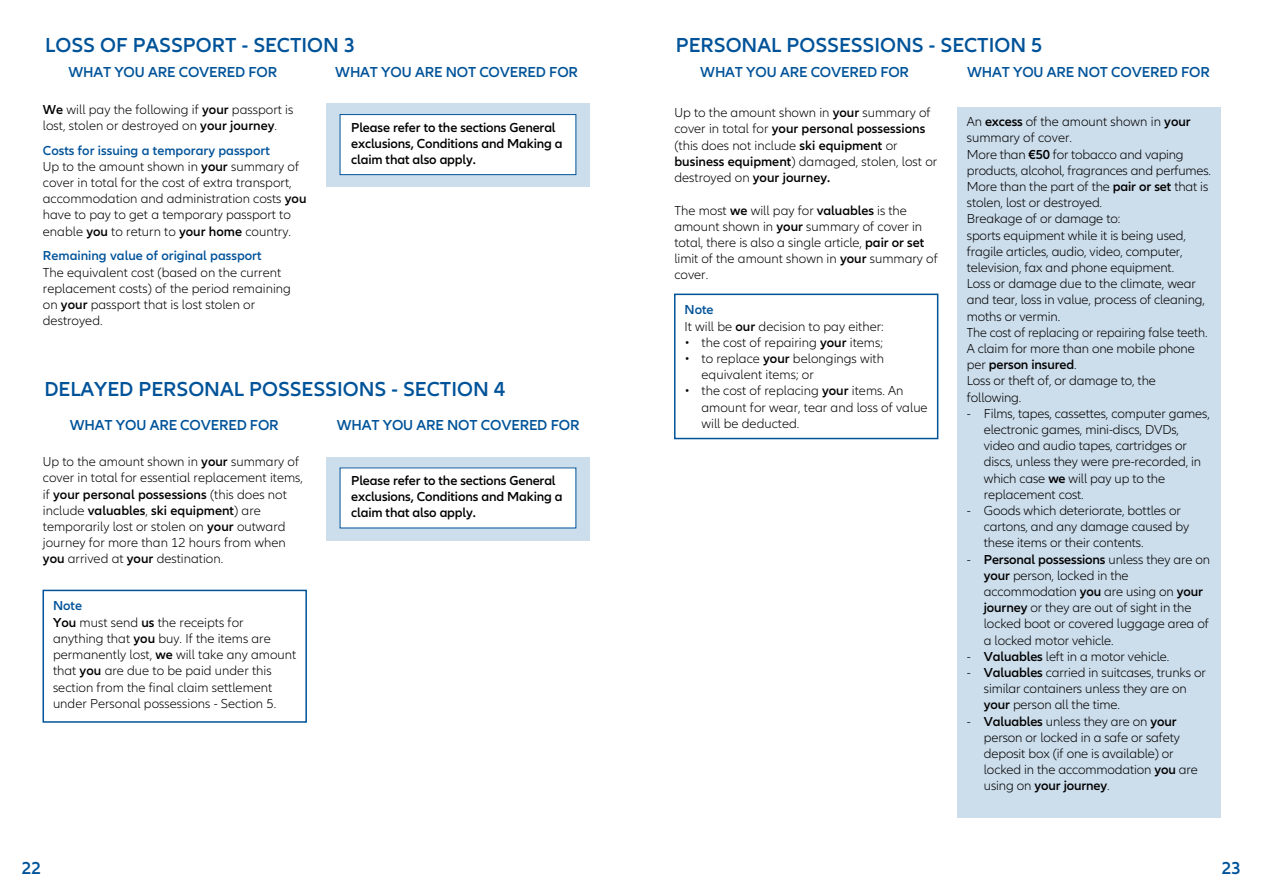
<style>
.page{position:relative;width:1263px;height:893px;background:#fff}
.page>*{position:absolute;margin:0;border:0;box-sizing:border-box;transform-origin:0 0}
.t1{font:600 21px "Allianz Neo";color:#005399}
.t2{font:600 18px "Allianz Neo";color:#005399}
.t3{font:600 15px "Allianz Neo";letter-spacing:-.01em;color:#005399}
.t4{font:300 13.5px/16.2px "Allianz Neo";letter-spacing:-.005em;color:#000}
.t5{font:600 13.5px/16.2px "Allianz Neo";letter-spacing:-.01em;color:#000}
.t6{font:600 13.5px "Allianz Neo";color:#005399}
.s1{font-weight:600}
.s2{font-weight:600;color:#005399}
</style>
<div class="page">
<div style="left:326px;top:103px;width:264px;height:83px;background:#ccddeb"></div>
<div style="left:326px;top:457px;width:264px;height:83px;background:#ccddeb"></div>
<div style="left:43px;top:590px;width:264px;height:133px;border:2px solid #005399"></div>
<div style="left:340px;top:115px;width:236px;height:60px;background:#fff"></div>
<div style="left:340px;top:114px;width:236px;height:61px;border:1px solid #005399"></div>
<div style="left:340px;top:468px;width:236px;height:60px;background:#fff"></div>
<div style="left:958px;top:107px;width:263px;height:710px;background:#ccddeb"></div>
<div style="left:674px;top:294px;width:264px;height:145px;border:2px solid #005399"></div>
<h1 class="t1" style="left:45px;top:32px;width:312px">LOSS OF PASSPORT - SECTION 3</h1>
<h1 class="t1" style="left:676px;top:32px;width:368px">PERSONAL POSSESSIONS - SECTION 5</h1>
<p class="t3" style="left:68px;top:64px;width:210px">WHAT YOU ARE COVERED FOR</p>
<p class="t3" style="left:335px;top:63px;width:244px">WHAT YOU ARE NOT COVERED FOR</p>
<p class="t3" style="left:700px;top:64px;width:210px">WHAT YOU ARE COVERED FOR</p>
<p class="t3" style="left:967px;top:64px;width:244px">WHAT YOU ARE NOT COVERED FOR</p>
<p class="t4" style="left:43px;top:101px;width:252px"><span class="s1">We</span> will pay the following if <span class="s1">your</span> passport is lost, stolen or destroyed on <span class="s1">your journey</span>.</p>
<p class="t4" style="left:43px;top:142px;width:265px"><span class="s2">Costs for issuing a temporary passport<br></span>Up to the amount shown in <span class="s1">your</span> summary of cover in total for the cost of extra transport, accommodation and administration costs <span class="s1">you </span>have to pay to get a temporary passport to enable <span class="s1">you</span> to return to <span class="s1">your home</span> country.</p>
<p class="t6" style="left:43px;top:248px;width:220px">Remaining value of original passport</p>
<p class="t4" style="left:43px;top:264px;width:250px">The equivalent cost (based on the current replacement costs) of the period remaining on <span class="s1">your</span> passport that is lost stolen or destroyed.</p>
<p class="t5" style="left:351px;top:119px;width:213px">Please refer to the sections General exclusions, Conditions and Making a claim that also apply.</p>
<h1 class="t1" style="left:44px;top:377px;width:463px">DELAYED PERSONAL POSSESSIONS - SECTION 4</h1>
<p class="t4" style="left:674px;top:105px;width:264px">Up to the amount shown in <span class="s1">your</span> summary of cover in total for <span class="s1">your personal possessions </span>(this does not include <span class="s1">ski equipment</span> or <span class="s1">business equipment</span>) damaged, stolen, lost or destroyed on <span class="s1">your journey.</span></p>
<p class="t4" style="left:674px;top:202px;width:265px">The most <span class="s1">we</span> will pay for <span class="s1">valuables</span> is the amount shown in <span class="s1">your</span> summary of cover in total, there is also a single article, <span class="s1">pair or set </span>limit of the amount shown in <span class="s1">your</span> summary of cover.</p>
<p class="t4" style="left:684px;top:302px;width:201px"><span class="s2">Note<br></span>It will be <span class="s1">our</span> decision to pay either:</p>
<p class="t4" style="left:684px;top:335px;width:200px">• the cost of repairing <span class="s1">your</span> items;</p>
<p class="t4" style="left:701px;top:351px;width:184px;text-indent:-17px">• to replace <span class="s1">your</span> belongings with equivalent items; or</p>
<p class="t4" style="left:701px;top:383px;width:228px;text-indent:-17px">• the cost of replacing <span class="s1">your</span> items. An amount for wear, tear and loss of value</p>
<p class="t3" style="left:70px;top:416px;width:210px">WHAT YOU ARE COVERED FOR</p>
<p class="t3" style="left:337px;top:416px;width:244px">WHAT YOU ARE NOT COVERED FOR</p>
<p class="t4" style="left:701px;top:416px;width:99px">will be deducted.</p>
<p class="t4" style="left:43px;top:454px;width:262px">Up to the amount shown in <span class="s1">your</span> summary of cover in total for essential replacement items, if <span class="s1">your personal possessions</span> (this does not include <span class="s1">valuables</span>, <span class="s1">ski equipment</span>) are temporarily lost or stolen on <span class="s1">your</span> outward journey for more than 12 hours from when <span class="s1">you</span> arrived at <span class="s1">your</span> destination.</p>
<p class="t4" style="left:53px;top:598px;width:245px"><span class="s2">Note<br></span><span class="s1">You</span> must send <span class="s1">us</span> the receipts for anything that <span class="s1">you</span> buy. If the items are permanently lost, <span class="s1">we</span> will take any amount that <span class="s1">you</span> are due to be paid under this section from the final claim settlement under Personal possessions - Section 5.</p>
<p class="t5" style="left:351px;top:473px;width:213px">Please refer to the sections General exclusions, Conditions and Making a claim that also apply.</p>
<p class="t4" style="left:967px;top:114px;width:246px">An <span class="s1">excess</span> of the amount shown in <span class="s1">your </span>summary of cover.<br>More than <span class="s1">€50</span> for tobacco and vaping products, alcohol, fragrances and perfumes.<br>More than the part of the <span class="s1">pair or set</span> that is stolen, lost or destroyed.<br>Breakage of or damage to:<br>sports equipment while it is being used, fragile articles, audio, video, computer, television, fax and phone equipment.<br>Loss or damage due to the climate, wear and tear, loss in value, process of cleaning, moths or vermin.<br>The cost of replacing or repairing false teeth.<br>A claim for more than one mobile phone per <span class="s1">person insured</span>.<br>Loss or theft of, or damage to, the following.</p>
<p class="t4" style="left:984px;top:406px;width:227px;text-indent:-17px">- Films, tapes, cassettes, computer games, electronic games, mini-discs, DVDs, video and audio tapes, cartridges or discs, unless they were pre-recorded, in which case <span class="s1">we</span> will pay up to the replacement cost.</p>
<p class="t4" style="left:984px;top:503px;width:207px;text-indent:-17px">- Goods which deteriorate, bottles or cartons, and any damage caused by these items or their contents.</p>
<p class="t4" style="left:984px;top:551px;width:228px;text-indent:-17px">- <span class="s1">Personal possessions</span> unless they are on <span class="s1">your</span> person, locked in the accommodation <span class="s1">you</span> are using on <span class="s1">your journey</span> or they are out of sight in the locked boot or covered luggage area of a locked motor vehicle.</p>
<p class="t4" style="left:967px;top:649px;width:204px">- <span class="s1">Valuables</span> left in a motor vehicle.</p>
<p class="t4" style="left:984px;top:665px;width:224px;text-indent:-17px">- <span class="s1">Valuables</span> carried in suitcases, trunks or similar containers unless they are on <span class="s1">your</span> person all the time.</p>
<p class="t4" style="left:984px;top:713px;width:216px;text-indent:-17px">- <span class="s1">Valuables</span> unless they are on <span class="s1">your </span>person or locked in a safe or safety deposit box (if one is available) or locked in the accommodation <span class="s1">you</span> are using on <span class="s1">your journey</span>.</p>
<h2 class="t2" style="left:22px;top:858px;width:21px">22</h2>
<h2 class="t2" style="left:1222px;top:858px;width:21px">23</h2>
</div>
